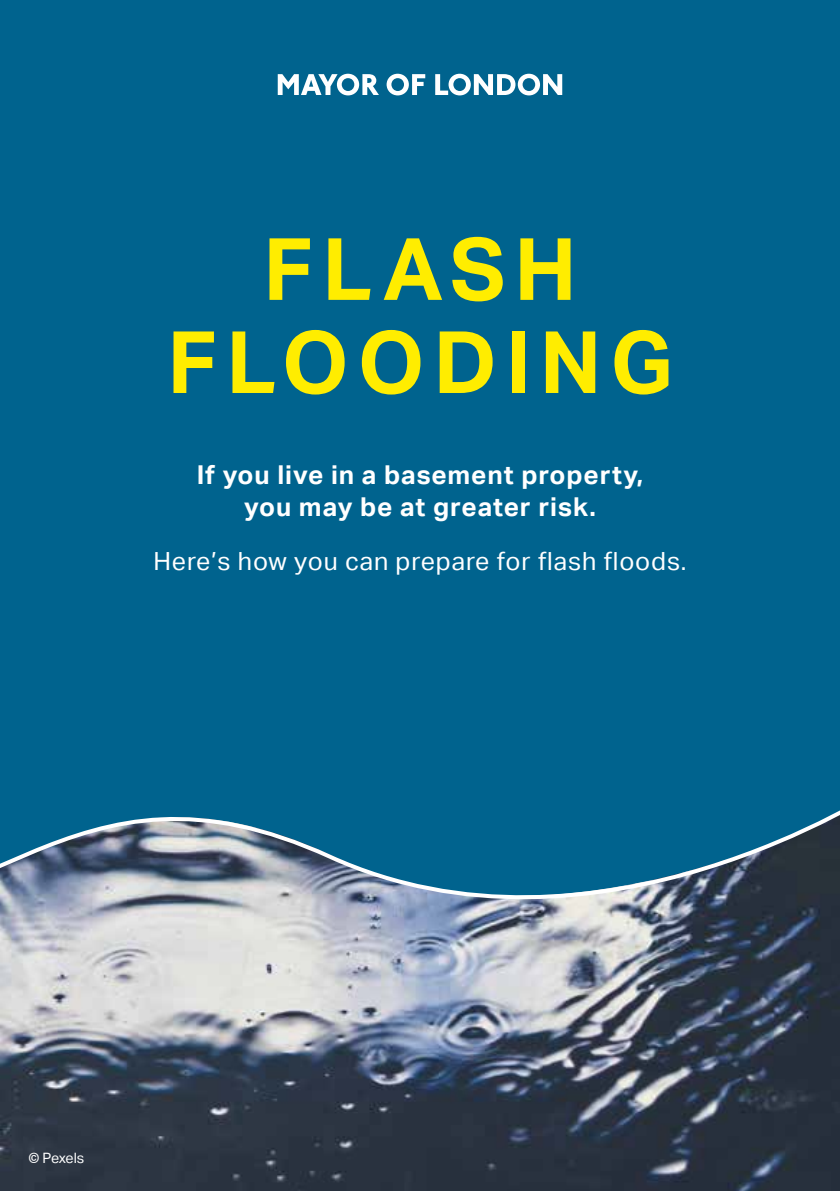
<style>
.page{position:relative;width:840px;height:1191px;background:#fff}
.page>*{position:absolute;margin:0;border:0;box-sizing:border-box;transform-origin:0 0}
.t1{font:700 86px/93px "Aktiv Grotesk";letter-spacing:.1em;color:#ffed00;text-align:center}
.t2{font:700 26px/32px "Aktiv Grotesk";letter-spacing:.035em;color:#fff;text-align:center}
.t3{font:25px "Aktiv Grotesk";letter-spacing:.035em;color:#fff}
.t4{font:14.2px "Aktiv Grotesk";letter-spacing:-.025em;color:#fff}
</style>
<div class="page">
<div style="left:0;top:0;width:839px;height:1191px;background:#00638e"></div>
<img style="left:0;top:977px;width:839px;height:214px">
<svg style="left:0;top:811px;width:839px;height:166px"></svg>
<svg style="left:277px;top:74px;width:102px;height:21px"></svg>
<svg style="left:386px;top:74px;width:39px;height:21px"></svg>
<svg style="left:435px;top:74px;width:127px;height:21px"></svg>
<h1 class="t1" style="left:167px;top:224px;width:506px">FLASH<br>FLOODING</h1>
<p class="t2" style="left:196px;top:458px;width:448px">If you live in a basement property, you may be at greater risk.</p>
<p class="t3" style="left:153px;top:547px;width:534px">Here’s how you can prepare for flash floods.</p>
<p class="t4" style="left:28px;top:1149px;width:57px">© Pexels</p>
</div>
